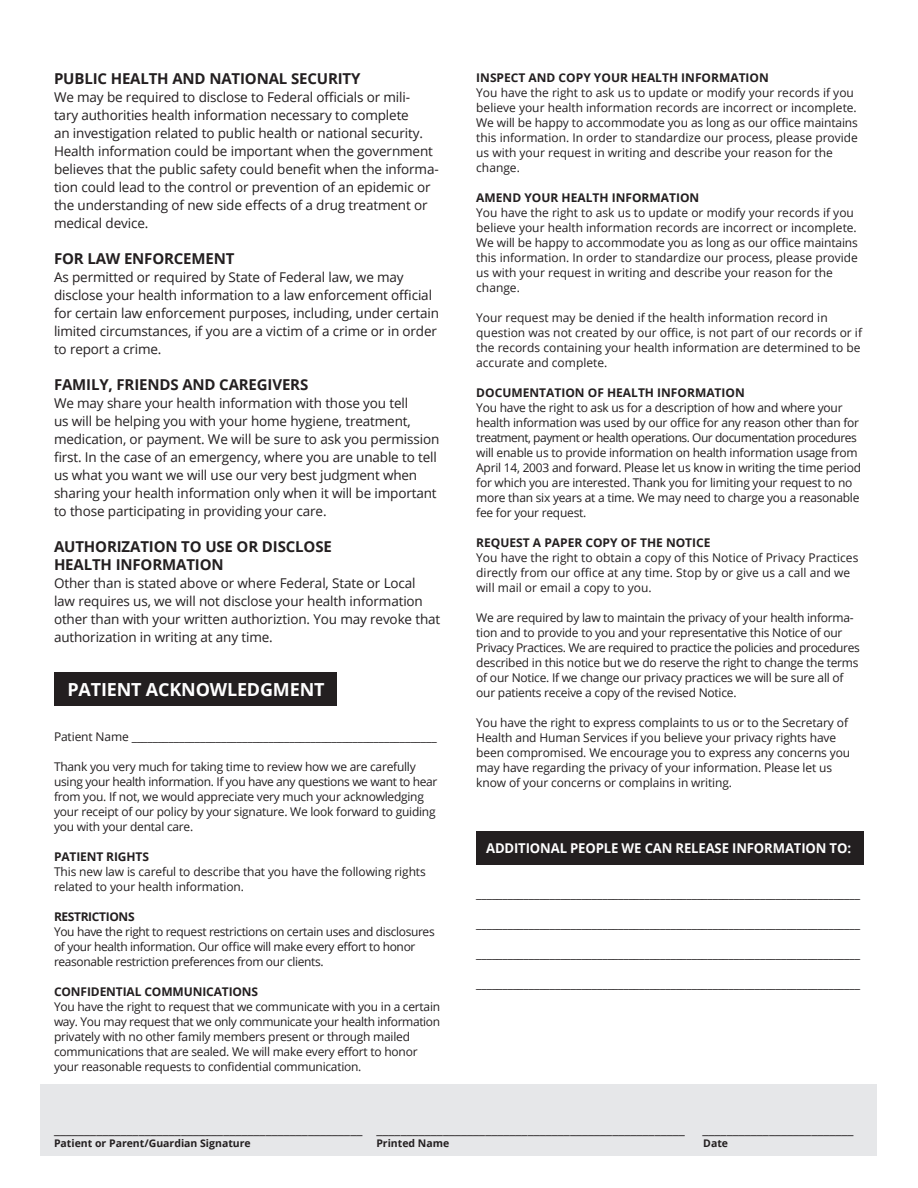
<style>
.page{position:relative;width:918px;height:1188px;background:#fff}
.page>*{position:absolute;margin:0;border:0;box-sizing:border-box;transform-origin:0 0}
.t1{font:700 18px "Open Sans";letter-spacing:-.01em;color:#fff}
.t2{font:700 15px/18px "Open Sans";letter-spacing:-.01em;color:#231f20}
.t3{font:13.5px/18px "Open Sans";letter-spacing:-.01em;color:#231f20}
.t4{font:700 13.5px "Open Sans";letter-spacing:-.01em;color:#fff}
.t5{font:12px/15px "Open Sans";letter-spacing:-.02em;color:#231f20}
.t6{font:12px/15px "Open Sans";color:#231f20}
.t7{font:700 12px "Open Sans";color:#231f20}
.t8{font:700 12px "Open Sans";letter-spacing:-.03em;color:#231f20}
.t9{font:700 10.5px "Open Sans";color:#231f20}
</style>
<div class="page">
<div style="left:40px;top:1084px;width:838px;height:72px;background:#e6e7e9"></div>
<div style="left:476px;top:831px;width:388px;height:33px;background:#231f20"></div>
<div style="left:54px;top:673px;width:283px;height:33px;background:#231f20"></div>
<p class="t2" style="left:54px;top:69px;width:308px">PUBLIC HEALTH AND NATIONAL SECURITY</p>
<p class="t3" style="left:54px;top:88px;width:386px">We may be required to disclose to Federal officials or mili-<br>tary authorities health information necessary to complete<br>an investigation related to public health or national security.<br>Health information could be important when the government believes that the public safety could benefit when the informa&shy;tion could lead to the control or prevention of an epidemic or the understanding of new side effects of a drug treatment or medical device.</p>
<p class="t2" style="left:54px;top:249px;width:182px">FOR LAW ENFORCEMENT</p>
<p class="t3" style="left:54px;top:268px;width:386px">As permitted or required by State of Federal law, we may disclose your health information to a law enforcement official for certain law enforcement purposes, including, under certain limited circumstances, if you are a victim of a crime or in order to report a crime.</p>
<p class="t2" style="left:54px;top:375px;width:256px">FAMILY, FRIENDS AND CAREGIVERS</p>
<p class="t3" style="left:54px;top:394px;width:387px">We may share your health information with those you tell<br>us will be helping you with your home hygiene, treatment, medication, or payment. We will be sure to ask you permission first. In the case of an emergency, where you are unable to tell us what you want we will use our very best judgment when sharing your health information only when it will be important to those participating in providing your care.</p>
<p class="t2" style="left:54px;top:537px;width:279px">AUTHORIZATION TO USE OR DISCLOSE<br>HEALTH INFORMATION</p>
<p class="t3" style="left:54px;top:574px;width:388px">Other than is stated above or where Federal, State or Local<br>law requires us, we will not disclose your health information other than with your written authoriztion. You may revoke that authorization in writing at any time.</p>
<p class="t1" style="left:68px;top:677px;width:259px">PATIENT ACKNOWLEDGMENT</p>
<p class="t5" style="left:54px;top:729px;width:384px">Patient Name __________________________________________________________</p>
<p class="t5" style="left:54px;top:759px;width:385px">Thank you very much for taking time to review how we are carefully using your health information. If you have any questions we want to hear from you. If not, we would appreciate very much your acknowledging your receipt of our policy by your signature. We look forward to guiding you with your dental care.</p>
<p class="t7" style="left:54px;top:848px;width:97px">PATIENT RIGHTS</p>
<p class="t5" style="left:54px;top:864px;width:373px">This new law is careful to describe that you have the following rights related to your health information.</p>
<p class="t8" style="left:54px;top:908px;width:82px">RESTRICTIONS</p>
<p class="t5" style="left:54px;top:924px;width:382px">You have the right to request restrictions on certain uses and disclosures of your health information. Our office will make every effort to honor reasonable restriction preferences from our clients.</p>
<p class="t7" style="left:54px;top:983px;width:206px">CONFIDENTIAL COMMUNICATIONS</p>
<p class="t5" style="left:54px;top:999px;width:388px">You have the right to request that we communicate with you in a certain way. You may request that we only communicate your health information privately with no other family members present or through mailed communications that are sealed. We will make every effort to honor your reasonable requests to confidential communication.</p>
<p class="t7" style="left:476px;top:69px;width:294px">INSPECT AND COPY YOUR HEALTH INFORMATION</p>
<p class="t6" style="left:476px;top:84px;width:383px">You have the right to ask us to update or modify your records if you believe your health information records are incorrect or incomplete.<br>We will be happy to accommodate you as long as our office maintains this information. In order to standardize our process, please provide us with your request in writing and describe your reason for the change.</p>
<p class="t7" style="left:476px;top:189px;width:225px">AMEND YOUR HEALTH INFORMATION</p>
<p class="t6" style="left:476px;top:204px;width:383px">You have the right to ask us to update or modify your records if you believe your health information records are incorrect or incomplete.<br>We will be happy to accommodate you as long as our office maintains this information. In order to standardize our process, please provide us with your request in writing and describe your reason for the change.</p>
<p class="t6" style="left:476px;top:309px;width:387px">Your request may be denied if the health information record in question was not created by our office, is not part of our records or if the records containing your health information are determined to be accurate and complete.</p>
<p class="t7" style="left:476px;top:384px;width:270px">DOCUMENTATION OF HEALTH INFORMATION</p>
<p class="t5" style="left:476px;top:399px;width:386px">You have the right to ask us for a description of how and where your health information was used by our office for any reason other than for treatment, payment or health operations. Our documentation procedures will enable us to provide information on health information usage from April 14, 2003 and forward. Please let us know in writing the time period for which you are interested. Thank you for limiting your request to no more than six years at a time. We may need to charge you a reasonable fee for your request.</p>
<p class="t7" style="left:476px;top:534px;width:236px">REQUEST A PAPER COPY OF THE NOTICE</p>
<p class="t6" style="left:476px;top:549px;width:384px">You have the right to obtain a copy of this Notice of Privacy Practices directly from our office at any time. Stop by or give us a call and we will mail or email a copy to you.</p>
<p class="t5" style="left:476px;top:609px;width:385px">We are required by law to maintain the privacy of your health informa&shy;tion and to provide to you and your representative this Notice of our Privacy Practices. We are required to practice the policies and procedures described in this notice but we do reserve the right to change the terms of our Notice. If we change our privacy practices we will be sure all of our patients receive a copy of the revised Notice.</p>
<p class="t5" style="left:476px;top:714px;width:376px">You have the right to express complaints to us or to the Secretary of Health and Human Services if you believe your privacy rights have been compromised. We encourage you to express any concerns you may have regarding the privacy of your information. Please let us know of your concerns or complains in writing.</p>
<p class="t4" style="left:486px;top:838px;width:367px">ADDITIONAL PEOPLE WE CAN RELEASE INFORMATION TO:</p>
<p class="t5" style="left:476px;top:885px;width:385px">_________________________________________________________________________</p>
<p class="t5" style="left:476px;top:915px;width:385px">_________________________________________________________________________</p>
<p class="t5" style="left:476px;top:945px;width:385px">_________________________________________________________________________</p>
<p class="t5" style="left:476px;top:975px;width:385px">_________________________________________________________________________</p>
<p class="t3" style="left:54px;top:1119px;width:632px">___________________________________________________ ___________________________________________________</p>
<p class="t3" style="left:702px;top:1119px;width:153px">_________________________</p>
<p class="t9" style="left:54px;top:1136px;width:198px">Patient or Parent/Guardian Signature</p>
<p class="t9" style="left:376px;top:1136px;width:74px">Printed Name</p>
<p class="t9" style="left:703px;top:1136px;width:26px">Date</p>
</div>
